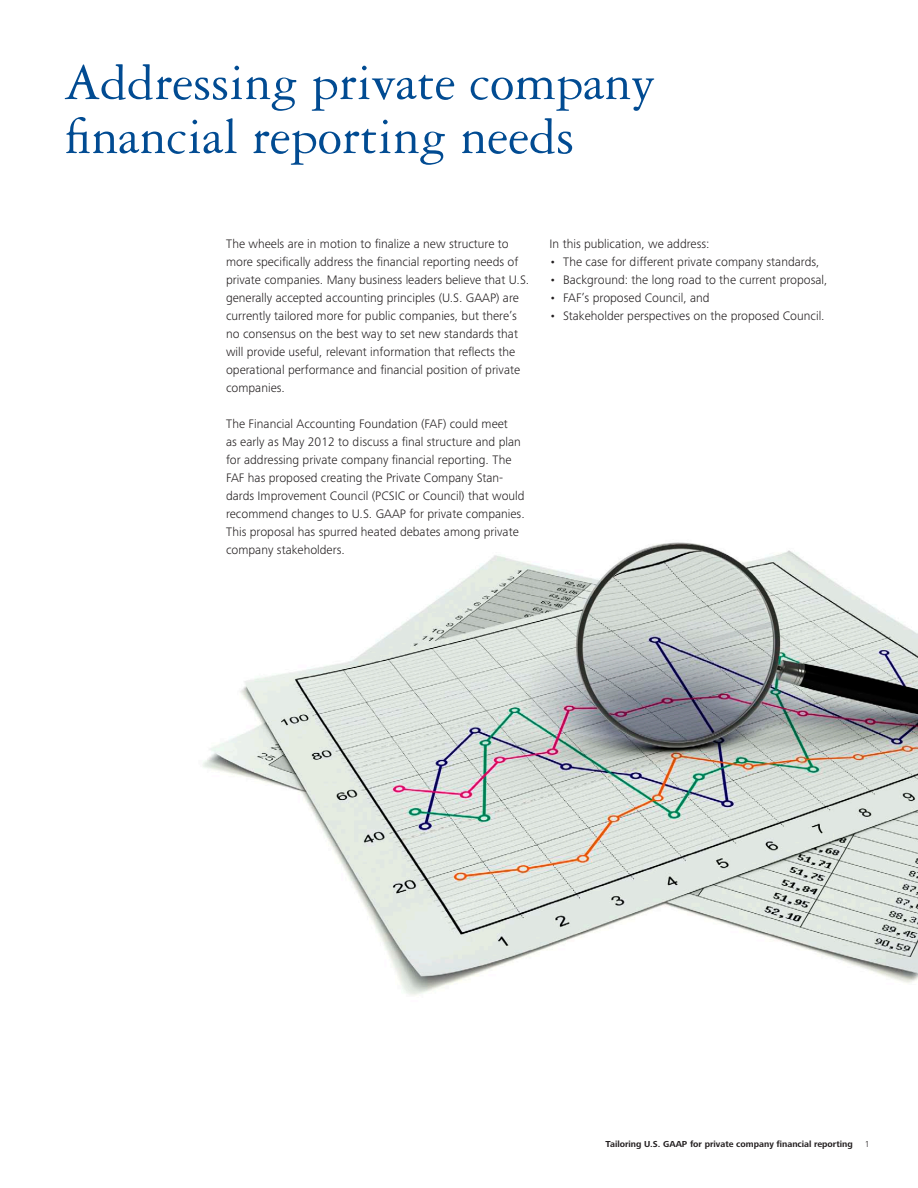
<style>
.page{position:relative;width:918px;height:1188px;background:#fff}
.page>*{position:absolute;margin:0;border:0;box-sizing:border-box;transform-origin:0 0}
.Body_copy{font:54px/54px "Garamond 3 LT Std";color:#014b92}
.Greenhead{font:300 12.75px/18px "Frutiger Next Pro";color:#231f20}
.t1{font:700 9px "Frutiger Next Pro";color:#231f20}
.t2{font:300 9px "Frutiger Next Pro";color:#231f20}
</style>
<div class="page">
<img style="left:202px;top:542px;width:716px;height:454px">
<p class="Body_copy" style="left:64px;top:56px;width:592px">Addressing private company financial reporting needs</p>
<p class="Greenhead" style="left:226px;top:234px;width:305px">The wheels are in motion to finalize a new structure to more specifically address the financial reporting needs of private companies. Many business leaders believe that U.S. generally accepted accounting principles (U.S. GAAP) are currently tailored more for public companies, but there’s no consensus on the best way to set new standards that will provide useful, relevant information that reflects the operational performance and financial position of private companies.</p>
<p class="Greenhead" style="left:226px;top:414px;width:300px">The Financial Accounting Foundation (FAF) could meet<br>as early as May 2012 to discuss a final structure and plan for addressing private company financial reporting. The FAF has proposed creating the Private Company Stan&shy;dards Improvement Council (PCSIC or Council) that would recommend changes to U.S. GAAP for private companies.<br>This proposal has spurred heated debates among private company stakeholders.</p>
<p class="Greenhead" style="left:550px;top:234px;width:162px">In this publication, we address:</p>
<p class="Greenhead" style="left:550px;top:252px;width:272px">• The case for different private company standards,</p>
<p class="Greenhead" style="left:550px;top:270px;width:280px">• Background: the long road to the current proposal,</p>
<p class="Greenhead" style="left:550px;top:288px;width:162px">• FAF’s proposed Council, and</p>
<p class="Greenhead" style="left:550px;top:306px;width:277px">• Stakeholder perspectives on the proposed Council.</p>
<p class="t1" style="left:606px;top:1139px;width:249px">Tailoring U.S. GAAP for private company financial reporting</p>
<p class="t2" style="left:865px;top:1139px;width:6px">1</p>
</div>
